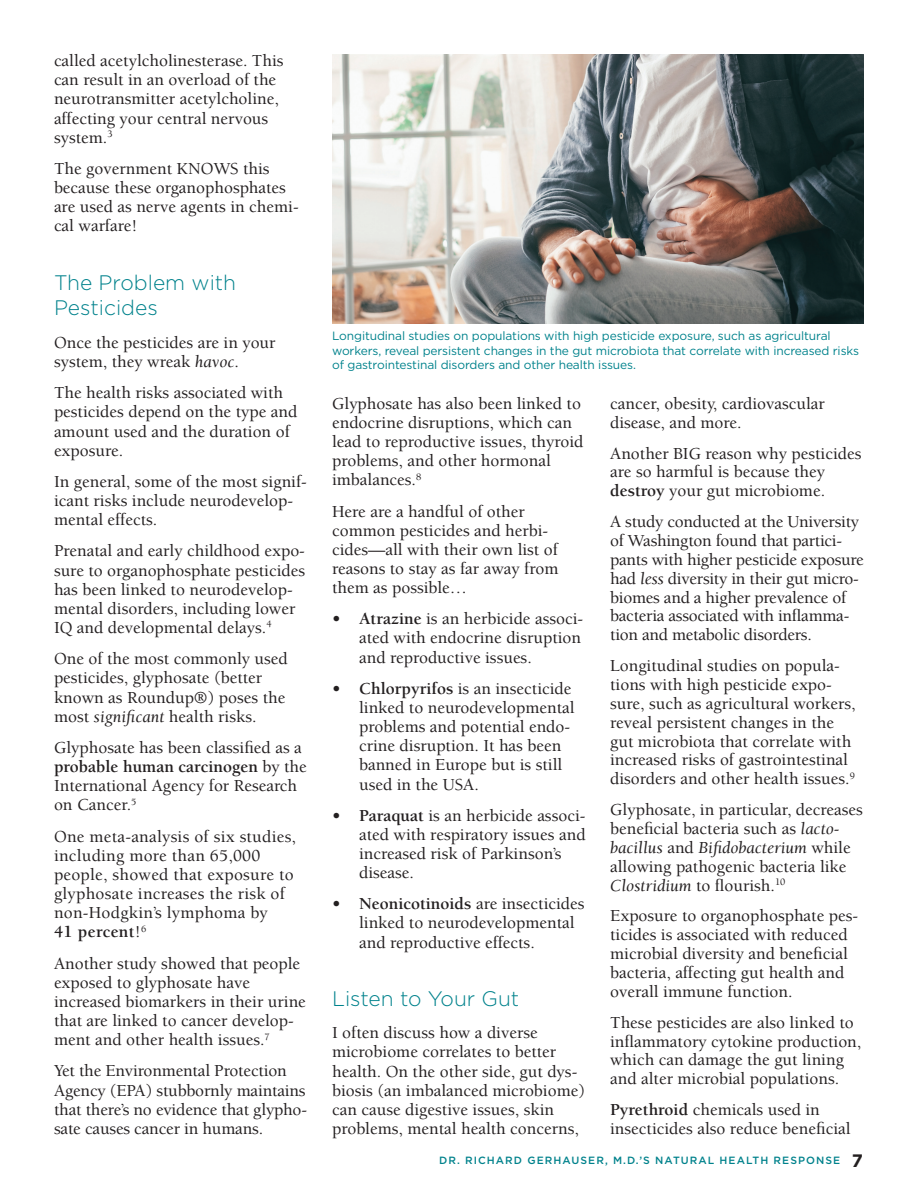
<style>
.page{position:relative;width:918px;height:1188px;background:#fff}
.page>*{position:absolute;margin:0;border:0;box-sizing:border-box;transform-origin:0 0}
.t1{font:300 21px/25.8px "Gotham";color:#00828c}
.t2{font:500 17.25px/19.2px "Berkeley Std";color:#231f20}
.t3{font:12px/14.4px "Gotham";letter-spacing:-.01em;color:#00828c}
.t4{font:500 10.5px "Gotham";letter-spacing:.1em;color:#00828c}
.s1{font-weight:400;font-style:italic}
.s2{font-weight:700}
.s3{font-weight:700;font-size:18px;color:#231f20}
</style>
<div class="page">
<img style="left:332px;top:54px;width:532px;height:270px">
<p class="t2" style="left:54px;top:51px;width:231px">called acetylcholinesterase. This can result in an overload of the neurotransmitter acetylcholine, affecting your central nervous system.<sup>3</sup></p>
<p class="t2" style="left:54px;top:159px;width:246px">The government KNOWS this because these organophosphates are used as nerve agents in chemi&shy;cal warfare!</p>
<p class="t1" style="left:54px;top:269px;width:184px">The Problem with<br>Pesticides</p>
<p class="t2" style="left:54px;top:333px;width:223px">Once the pesticides are in your system, they wreak <span class="s1">havoc</span>.</p>
<p class="t2" style="left:54px;top:384px;width:245px">The health risks associated with pesticides depend on the type and amount used and the duration of exposure.</p>
<p class="t2" style="left:54px;top:472px;width:254px">In general, some of the most signif&shy;icant risks include neurodevelop&shy;mental effects.</p>
<p class="t2" style="left:54px;top:542px;width:253px">Prenatal and early childhood expo&shy;sure to organophosphate pesticides has been linked to neurodevelop&shy;mental disorders, including lower IQ and developmental delays.<sup>4</sup></p>
<p class="t2" style="left:54px;top:650px;width:235px">One of the most commonly used pesticides, glyphosate (better known as Roundup®) poses the most <span class="s1">significant</span> health risks.</p>
<p class="t2" style="left:54px;top:738px;width:254px">Glyphosate has been classified as a <span class="s2">probable human carcinogen</span> by the<br>International Agency for Research on Cancer.<sup>5</sup></p>
<p class="t2" style="left:54px;top:827px;width:244px">One meta-analysis of six studies, including more than 65,000 people, showed that exposure to glyphosate increases the risk of non-Hodgkin’s lymphoma by<br><span class="s2">41 percent</span>!<sup>6</sup></p>
<p class="t2" style="left:54px;top:954px;width:253px">Another study showed that people exposed to glyphosate have increased biomarkers in their urine that are linked to cancer develop&shy;ment and other health issues.<sup>7</sup></p>
<p class="t2" style="left:54px;top:1062px;width:255px">Yet the Environmental Protection Agency (EPA) stubbornly maintains that there’s no evidence that glypho&shy;sate causes cancer in humans.</p>
<p class="t3" style="left:332px;top:329px;width:529px">Longitudinal studies on populations with high pesticide exposure, such as agricultural workers, reveal persistent changes in the gut microbiota that correlate with increased risks of gastrointestinal disorders and other health issues.</p>
<p class="t2" style="left:332px;top:394px;width:253px">Glyphosate has also been linked to endocrine disruptions, which can lead to reproductive issues, thyroid problems, and other hormonal imbalances.<sup>8</sup></p>
<p class="t2" style="left:332px;top:502px;width:228px">Here are a handful of other common pesticides and herbi&shy;cides—all with their own list of reasons to stay as far away from them as possible…</p>
<p class="t2" style="left:359px;top:610px;width:226px;text-indent:-27px"><span class="s2">• Atrazine</span> is an herbicide associ&shy;ated with endocrine disruption and reproductive issues.</p>
<p class="t2" style="left:359px;top:679px;width:217px;text-indent:-27px"><span class="s2">• Chlorpyrifos</span> is an insecticide linked to neurodevelopmental problems and potential endo&shy;crine disruption. It has been banned in Europe but is still used in the USA.</p>
<p class="t2" style="left:359px;top:806px;width:228px;text-indent:-27px"><span class="s2">• Paraquat</span> is an herbicide associ&shy;ated with respiratory issues and increased risk of Parkinson’s disease.</p>
<p class="t2" style="left:359px;top:895px;width:227px;text-indent:-27px"><span class="s2">• Neonicotinoids</span> are insecticides linked to neurodevelopmental and reproductive effects.</p>
<p class="t1" style="left:332px;top:985px;width:189px">Listen to Your Gut</p>
<p class="t2" style="left:332px;top:1024px;width:255px">I often discuss how a diverse microbiome correlates to better health. On the other side, gut dys&shy;biosis (an imbalanced microbiome) can cause digestive issues, skin problems, mental health concerns,</p>
<p class="t2" style="left:610px;top:394px;width:216px">cancer, obesity, cardiovascular disease, and more.</p>
<p class="t2" style="left:610px;top:444px;width:253px">Another BIG reason why pesticides are so harmful is because they <span class="s2">destroy</span> your gut microbiome.</p>
<p class="t2" style="left:610px;top:513px;width:255px">A study conducted at the University of Washington found that partici&shy;pants with higher pesticide exposure had <span class="s1">less</span> diversity in their gut micro&shy;biomes and a higher prevalence of bacteria associated with inflamma&shy;tion and metabolic disorders.</p>
<p class="t2" style="left:610px;top:657px;width:247px">Longitudinal studies on popula&shy;tions with high pesticide expo&shy;sure, such as agricultural workers, reveal persistent changes in the gut microbiota that correlate with increased risks of gastrointestinal disorders and other health issues.<sup>9</sup></p>
<p class="t2" style="left:610px;top:801px;width:254px">Glyphosate, in particular, decreases beneficial bacteria such as <span class="s1">lacto&shy;bacillus</span> and <span class="s1">Bifidobacterium</span> while allowing pathogenic bacteria like <span class="s1">Clostridium</span> to flourish.<sup>10</sup></p>
<p class="t2" style="left:610px;top:907px;width:250px">Exposure to organophosphate pes&shy;ticides is associated with reduced microbial diversity and beneficial bacteria, affecting gut health and overall immune function.</p>
<p class="t2" style="left:610px;top:1013px;width:253px">These pesticides are also linked to inflammatory cytokine production, which can damage the gut lining and alter microbial populations.</p>
<p class="t2" style="left:610px;top:1101px;width:242px"><span class="s2">Pyrethroid</span> chemicals used in insecticides also reduce beneficial</p>
<p class="t4" style="left:439px;top:1153px;width:425px">DR. RICHARD GERHAUSER, M.D.’S NATURAL HEALTH RESPONSE <span class="s3">7</span></p>
</div>
